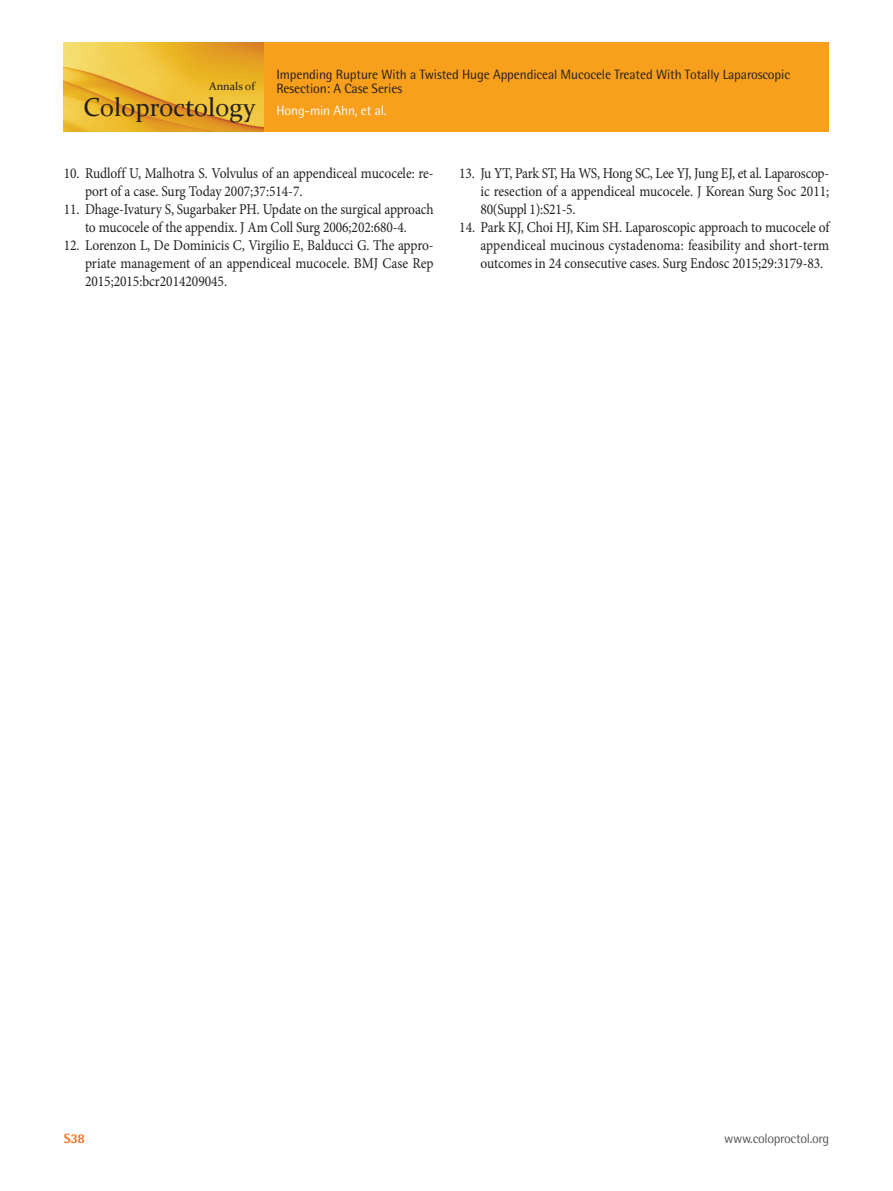
<style>
.page{position:relative;width:893px;height:1191px;background:#fff}
.page>*{position:absolute;margin:0;border:0;box-sizing:border-box;transform-origin:0 0}
.t1{font:25.95px "Constantia";color:#231f20}
.참고문헌2{font:15px/18px "Minion Pro";letter-spacing:-.005em;color:#231f20;text-align:justify;scale:.9 1}
.t2{font:13.5px/13.5px "Rotis Semi Sans Std";letter-spacing:-.01em;color:#231f20}
.t3{font:13.5px "Rotis Semi Sans Std";letter-spacing:-.025em;color:#57585a}
.t4{font:13.5px "Rotis Semi Sans Std";letter-spacing:-.01em;color:#fff}
.t5{font:800 13.5px "Rotis Semi Sans Std";color:#f47721}
.t6{font:11.25px "Constantia";color:#231f20}
</style>
<div class="page">
<div style="left:264px;top:43px;width:565px;height:89px;background:#f89f1c"></div>
<img style="left:64px;top:43px;width:200px;height:89px">
<p class="t6" style="left:209px;top:79px;width:47px">Annals of</p>
<h1 class="t1" style="left:83px;top:90px;width:174px">Coloproctology</h1>
<p class="t2" style="left:276px;top:68px;width:515px">Impending Rupture With a Twisted Huge Appendiceal Mucocele Treated With Totally Laparoscopic<br>Resection: A Case Series</p>
<p class="t4" style="left:276px;top:102px;width:112px">Hong-min Ahn, et al.</p>
<p class="참고문헌2" style="left:85px;top:164px;width:389px;text-indent:-21px">10. Rudloff U, Malhotra S. Volvulus of an appendiceal mucocele: re&shy;port of a case. Surg Today 2007;37:514-7.</p>
<p class="참고문헌2" style="left:64px;top:200px;width:412px;text-align:center">11. Dhage-Ivatury S, Sugarbaker PH. Update on the surgical approach to mucocele of the appendix. J Am Coll Surg 2006;202:680-4.</p>
<p class="참고문헌2" style="left:85px;top:236px;width:389px;text-indent:-21px">12. Lorenzon L, De Dominicis C, Virgilio E, Balducci G. The appro&shy;priate management of an appendiceal mucocele. BMJ Case Rep 2015;2015:bcr2014209045.</p>
<p class="참고문헌2" style="left:480px;top:164px;width:389px;text-indent:-21px">13. Ju YT, Park ST, Ha WS, Hong SC, Lee YJ, Jung EJ, et al. Laparoscop&shy;ic resection of a appendiceal mucocele. J Korean Surg Soc 2011; 80(Suppl 1):S21-5.</p>
<p class="참고문헌2" style="left:480px;top:218px;width:389px;text-indent:-21px">14. Park KJ, Choi HJ, Kim SH. Laparoscopic approach to mucocele of appendiceal mucinous cystadenoma: feasibility and short-term outcomes in 24 consecutive cases. Surg Endosc 2015;29:3179-83.</p>
<p class="t5" style="left:64px;top:1129px;width:23px">S38</p>
<p class="t3" style="left:724px;top:1130px;width:106px">www.coloproctol.org</p>
</div>
